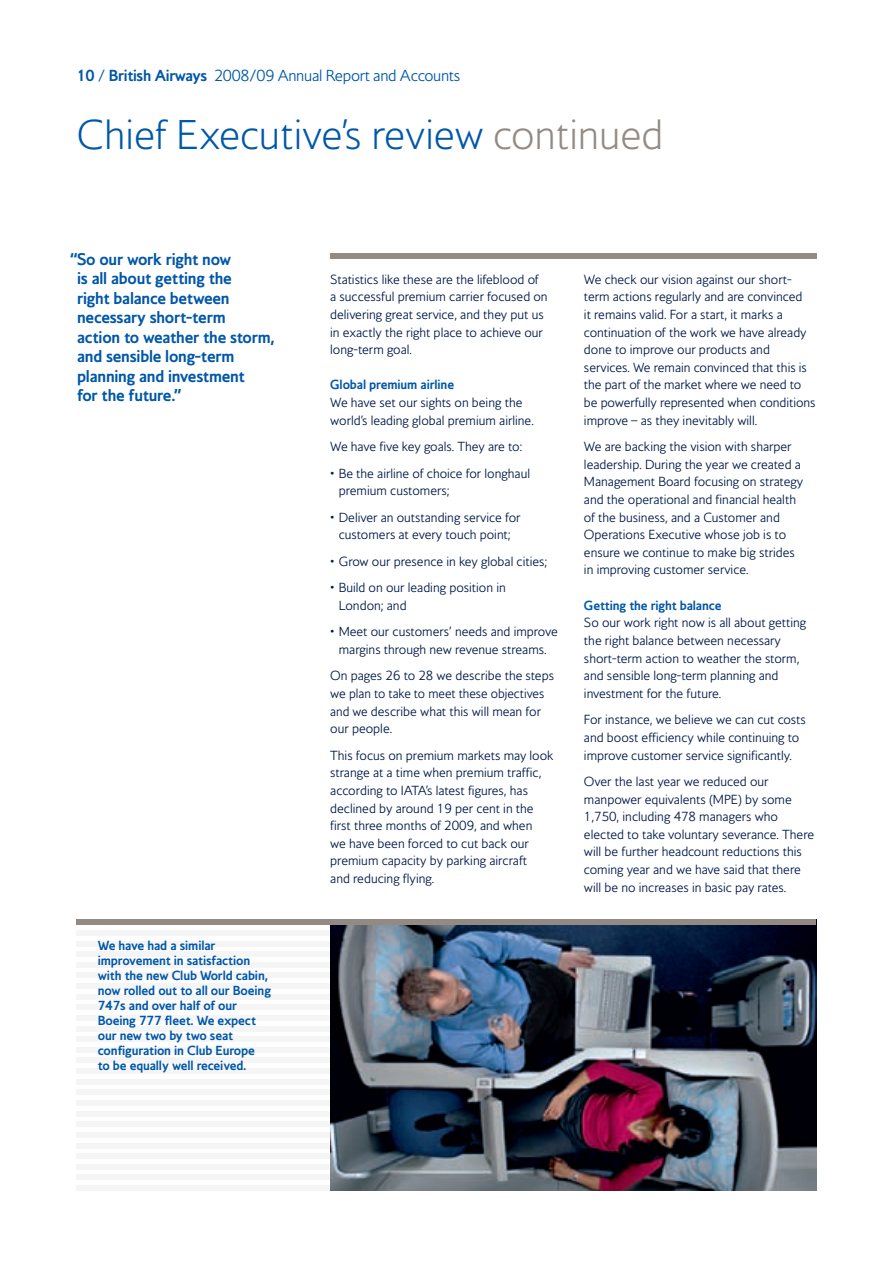
<style>
.page{position:relative;width:893px;height:1263px;background:#fff}
.page>*{position:absolute;margin:0;border:0;box-sizing:border-box;transform-origin:0 0}
.t1{font:200 39px "Mylius Modern T";color:#0157a8}
.t2{font:700 15.75px/19.5px "Mylius Modern T";letter-spacing:-.015em;color:#0157a8}
.t3{font:300 15px "Mylius Modern T";letter-spacing:-.02em;color:#0157a8}
.t4{font:300 12.3px/17.5px "Mylius Modern T";color:#001948}
.t5{font:700 12.3px/15px "Mylius Modern T";letter-spacing:-.01em;color:#0157a8}
.s1{font-weight:700}
.s2{color:#938a84}
</style>
<div class="page">
<div style="left:77px;top:930px;width:253px;height:5px;background:#f5f5f6"></div>
<div style="left:77px;top:941px;width:253px;height:5px;background:#f5f5f6"></div>
<div style="left:77px;top:951px;width:253px;height:6px;background:#f5f5f6"></div>
<div style="left:77px;top:962px;width:253px;height:5px;background:#f5f5f6"></div>
<div style="left:77px;top:973px;width:253px;height:5px;background:#f5f5f6"></div>
<div style="left:77px;top:983px;width:253px;height:6px;background:#f5f5f6"></div>
<div style="left:77px;top:994px;width:253px;height:5px;background:#f5f5f6"></div>
<div style="left:77px;top:1005px;width:253px;height:5px;background:#f5f5f6"></div>
<div style="left:77px;top:1015px;width:253px;height:5px;background:#f5f5f6"></div>
<div style="left:77px;top:1026px;width:253px;height:5px;background:#f5f5f6"></div>
<div style="left:77px;top:1036px;width:253px;height:6px;background:#f5f5f6"></div>
<div style="left:77px;top:1047px;width:253px;height:5px;background:#f5f5f6"></div>
<div style="left:77px;top:1058px;width:253px;height:5px;background:#f5f5f6"></div>
<div style="left:77px;top:1068px;width:253px;height:6px;background:#f5f5f6"></div>
<div style="left:77px;top:1079px;width:253px;height:5px;background:#f5f5f6"></div>
<div style="left:77px;top:1090px;width:253px;height:5px;background:#f5f5f6"></div>
<div style="left:77px;top:1100px;width:253px;height:6px;background:#f5f5f6"></div>
<div style="left:77px;top:1111px;width:253px;height:5px;background:#f5f5f6"></div>
<div style="left:77px;top:1121px;width:253px;height:6px;background:#f5f5f6"></div>
<div style="left:77px;top:1132px;width:253px;height:5px;background:#f5f5f6"></div>
<div style="left:77px;top:1143px;width:253px;height:5px;background:#f5f5f6"></div>
<div style="left:77px;top:1153px;width:253px;height:6px;background:#f5f5f6"></div>
<div style="left:77px;top:1164px;width:253px;height:5px;background:#f5f5f6"></div>
<div style="left:77px;top:1175px;width:253px;height:5px;background:#f5f5f6"></div>
<div style="left:77px;top:1185px;width:253px;height:6px;background:#f5f5f6"></div>
<img style="left:330px;top:925px;width:486px;height:266px">
<div style="left:330px;top:253px;width:486px;height:5px;background:#938a84"></div>
<div style="left:77px;top:919px;width:739px;height:6px;background:#938a84"></div>
<p class="t3" style="left:77px;top:69px;width:385px"><span class="s1">10</span> / <span class="s1">British Airways</span> 2008/09 Annual Report and Accounts</p>
<h1 class="t1" style="left:77px;top:119px;width:588px">Chief Executive’s review <span class="s2">continued</span></h1>
<p class="t2" style="left:77px;top:251px;width:199px;text-indent:-7px">“So our work right now<br>is all about getting the<br>right balance between necessary short-term<br>action to weather the storm, and sensible long-term planning and investment<br>for the future.”</p>
<p class="t5" style="left:98px;top:939px;width:175px">We have had a similar improvement in satisfaction with the new Club World cabin, now rolled out to all our Boeing<br>747s and over half of our<br>Boeing 777 fleet. We expect our new two by two seat configuration in Club Europe<br>to be equally well received.</p>
<p class="t4" style="left:330px;top:272px;width:219px">Statistics like these are the lifeblood of a successful premium carrier focused on delivering great service, and they put us in exactly the right place to achieve our long-term goal.</p>
<p class="t5" style="left:330px;top:379px;width:125px">Global premium airline</p>
<p class="t4" style="left:330px;top:395px;width:205px">We have set our sights on being the world’s leading global premium airline.</p>
<p class="t4" style="left:330px;top:439px;width:193px">We have five key goals. They are to:</p>
<p class="t4" style="left:339px;top:465px;width:193px;text-indent:-9px">• Be the airline of choice for longhaul premium customers;</p>
<p class="t4" style="left:330px;top:509px;width:192px;text-align:center">• Deliver an outstanding service for customers at every touch point;</p>
<p class="t4" style="left:330px;top:554px;width:219px">• Grow our presence in key global cities;</p>
<p class="t4" style="left:339px;top:580px;width:169px;text-indent:-9px">• Build on our leading position in<br>London; and</p>
<p class="t4" style="left:330px;top:624px;width:229px;text-align:center">• Meet our customers’ needs and improve margins through new revenue streams.</p>
<p class="t4" style="left:330px;top:668px;width:225px">On pages 26 to 28 we describe the steps we plan to take to meet these objectives and we describe what this will mean for our people.</p>
<p class="t4" style="left:330px;top:747px;width:225px">This focus on premium markets may look strange at a time when premium traffic, according to IATA’s latest figures, has declined by around 19 per cent in the first three months of 2009, and when<br>we have been forced to cut back our premium capacity by parking aircraft<br>and reducing flying.</p>
<p class="t4" style="left:584px;top:272px;width:233px">We check our vision against our short&shy;term actions regularly and are convinced<br>it remains valid. For a start, it marks a continuation of the work we have already done to improve our products and services. We remain convinced that this is the part of the market where we need to be powerfully represented when conditions improve – as they inevitably will.</p>
<p class="t4" style="left:584px;top:439px;width:221px">We are backing the vision with sharper leadership. During the year we created a Management Board focusing on strategy and the operational and financial health of the business, and a Customer and Operations Executive whose job is to ensure we continue to make big strides in improving customer service.</p>
<p class="t5" style="left:584px;top:599px;width:139px">Getting the right balance</p>
<p class="t4" style="left:584px;top:615px;width:224px">So our work right now is all about getting the right balance between necessary short-term action to weather the storm, and sensible long-term planning and investment for the future.</p>
<p class="t4" style="left:584px;top:712px;width:223px">For instance, we believe we can cut costs and boost efficiency while continuing to improve customer service significantly.</p>
<p class="t4" style="left:584px;top:774px;width:232px">Over the last year we reduced our manpower equivalents (MPE) by some 1,750, including 478 managers who elected to take voluntary severance. There will be further headcount reductions this coming year and we have said that there will be no increases in basic pay rates.</p>
</div>
